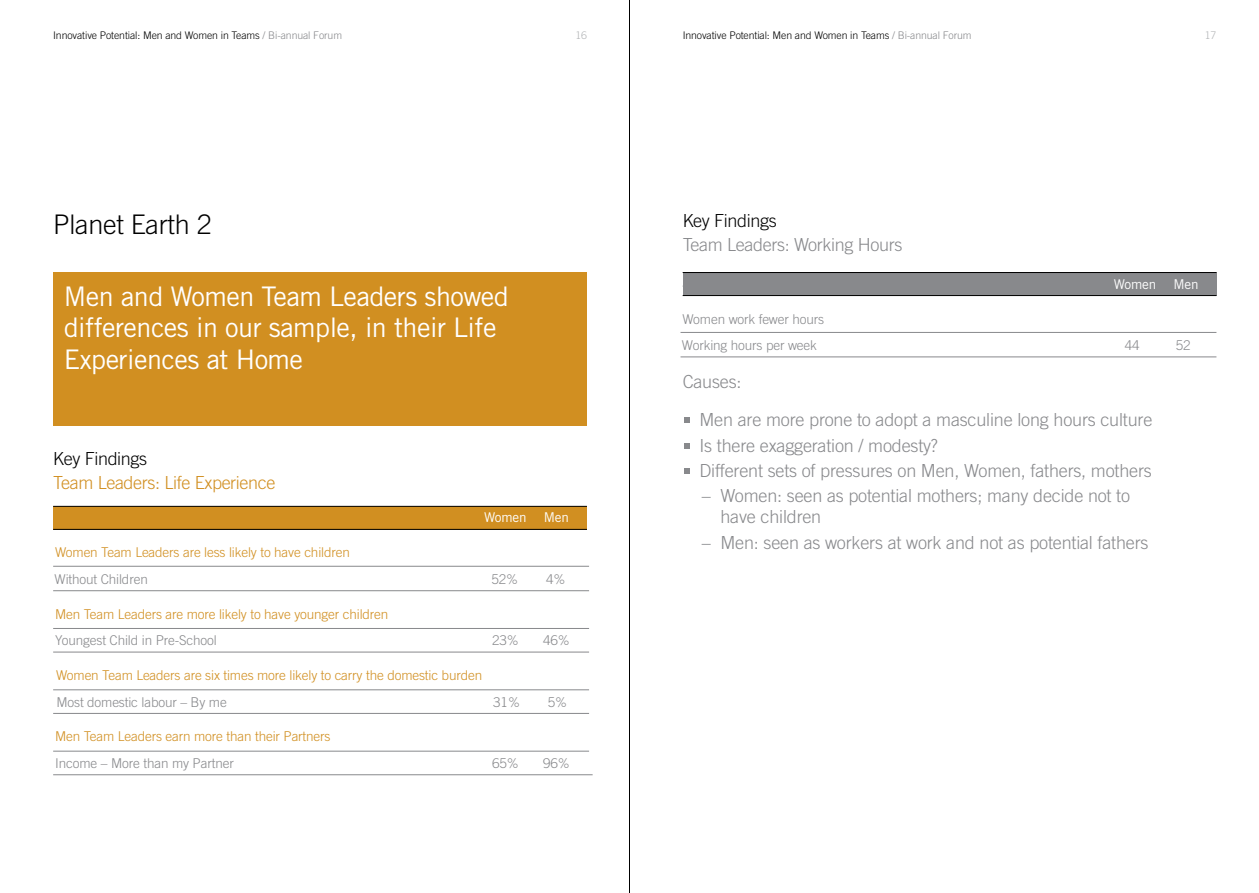
<style>
.page{position:relative;width:1259px;height:893px;background:#fff}
.page>*{position:absolute;margin:0;border:0;box-sizing:border-box;transform-origin:0 0}
.t1{font:27px/31.5px "Trade Gothic";letter-spacing:-.02em;color:#fff}
.t2{font:300 27px "Trade Gothic";letter-spacing:-.01em;color:#000}
.t3{font:300 18px/38px "Trade Gothic";letter-spacing:-.01em;color:#88898c}
.t4{font:300 18px "Trade Gothic";letter-spacing:-.02em;color:#d18f21}
.t5{font:300 18px "Trade Gothic";letter-spacing:-.02em;color:#000}
.t6{font:300 13.5px "Trade Gothic";letter-spacing:-.01em;color:#d18f21}
.t7{font:300 13.5px/26.5px "Trade Gothic";letter-spacing:-.01em;color:#88898c}
.t8{font:13.5px "Trade Gothic";letter-spacing:-.01em;color:#fff}
.t9{font:300 10.5px "Trade Gothic";letter-spacing:-.01em;color:#000}
.t10{font:300 10.5px "Trade Gothic";color:#b3b5b7}
.s1{color:#88898c}
</style>
<div class="page">
<div style="left:53px;top:272px;width:534px;height:153px;background:#d18f21"></div>
<hr style="left:53px;top:689px;width:536px;height:1px;background:#88898c">
<hr style="left:53px;top:713px;width:536px;height:1px;background:#88898c">
<hr style="left:53px;top:774px;width:539px;height:1px;background:#88898c">
<hr style="left:53px;top:751px;width:536px;height:1px;background:#88898c">
<hr style="left:53px;top:628px;width:536px;height:1px;background:#88898c">
<hr style="left:53px;top:652px;width:536px;height:1px;background:#88898c">
<hr style="left:53px;top:590px;width:536px;height:1px;background:#88898c">
<hr style="left:53px;top:566px;width:536px;height:1px;background:#88898c">
<div style="left:53px;top:506px;width:534px;height:23px;background:#d18f21"></div>
<hr style="left:53px;top:529px;width:534px;height:1px;background:#000">
<hr style="left:53px;top:506px;width:534px;height:1px;background:#000">
<svg style="left:684px;top:418px;width:6px;height:5px"></svg>
<svg style="left:684px;top:443px;width:6px;height:5px"></svg>
<svg style="left:684px;top:468px;width:6px;height:6px"></svg>
<hr style="left:680px;top:356px;width:536px;height:1px;background:#88898c">
<hr style="left:680px;top:332px;width:536px;height:1px;background:#88898c">
<div style="left:682px;top:272px;width:534px;height:24px;background:#88898c"></div>
<hr style="left:682px;top:295px;width:534px;height:1px;background:#000">
<hr style="left:682px;top:272px;width:534px;height:1px;background:#000">
<hr style="left:629px;top:0;width:1px;height:893px;background:#000">
<p class="t9" style="left:53px;top:29px;width:290px">Innovative Potential: Men and Women in Teams <span class="s1">/ Bi-annual Forum</span></p>
<p class="t10" style="left:575px;top:29px;width:13px">16</p>
<p class="t9" style="left:682px;top:29px;width:290px">Innovative Potential: Men and Women in Teams <span class="s1">/ Bi-annual Forum</span></p>
<p class="t10" style="left:1204px;top:29px;width:13px">17</p>
<h1 class="t2" style="left:53px;top:208px;width:160px">Planet Earth 2</h1>
<h1 class="t1" style="left:64px;top:280px;width:446px">Men and Women Team Leaders showed differences in our sample, in their Life<br>Experiences at Home</h1>
<p class="t5" style="left:53px;top:448px;width:96px">Key Findings</p>
<p class="t4" style="left:53px;top:472px;width:224px">Team Leaders: Life Experience</p>
<p class="t8" style="left:484px;top:509px;width:44px">Women</p>
<p class="t8" style="left:544px;top:509px;width:27px">Men</p>
<p class="t6" style="left:55px;top:545px;width:296px">Women Team Leaders are less likely to have children</p>
<p class="t7" style="left:55px;top:566px;width:95px">Without Children</p>
<p class="t7" style="left:491px;top:566px;width:28px">52%</p>
<p class="t7" style="left:546px;top:566px;width:21px">4%</p>
<p class="t6" style="left:55px;top:606px;width:335px">Men Team Leaders are more likely to have younger children</p>
<p class="t7" style="left:55px;top:627px;width:163px">Youngest Child in Pre-School</p>
<p class="t7" style="left:492px;top:627px;width:28px">23%</p>
<p class="t7" style="left:543px;top:627px;width:28px">46%</p>
<p class="t6" style="left:56px;top:667px;width:428px">Women Team Leaders are six times more likely to carry the domestic burden</p>
<p class="t7" style="left:56px;top:688px;width:172px">Most domestic labour – By me</p>
<p class="t7" style="left:493px;top:688px;width:28px">31%</p>
<p class="t7" style="left:548px;top:688px;width:21px">5%</p>
<p class="t6" style="left:55px;top:729px;width:277px">Men Team Leaders earn more than their Partners</p>
<p class="t7" style="left:55px;top:750px;width:180px">Income – More than my Partner</p>
<p class="t7" style="left:492px;top:750px;width:28px">65%</p>
<p class="t7" style="left:543px;top:750px;width:28px">96%</p>
<p class="t5" style="left:682px;top:210px;width:96px">Key Findings</p>
<p class="t3" style="left:682px;top:225px;width:221px">Team Leaders: Working Hours</p>
<p class="t7" style="left:682px;top:305px;width:144px">Women work fewer hours<br>Working hours per week</p>
<p class="t8" style="left:1113px;top:276px;width:44px">Women</p>
<p class="t8" style="left:1173px;top:276px;width:27px">Men</p>
<p class="t7" style="left:1124px;top:332px;width:16px">44</p>
<p class="t7" style="left:1175px;top:332px;width:16px">52</p>
<p class="t3" style="left:699px;top:363px;width:454px;text-indent:-17px">Causes:<br>Men are more prone to adopt a masculine long hours culture</p>
<p class="t3" style="left:699px;top:432px;width:454px;line-height:25.2px">Is there exaggeration / modesty?<br>Different sets of pressures on Men, Women, fathers, mothers</p>
<p class="t3" style="left:720px;top:485px;width:411px;line-height:21px;text-indent:-18px">– Women: seen as potential mothers; many decide not to have children</p>
<p class="t3" style="left:702px;top:523px;width:448px">– Men: seen as workers at work and not as potential fathers</p>
</div>
